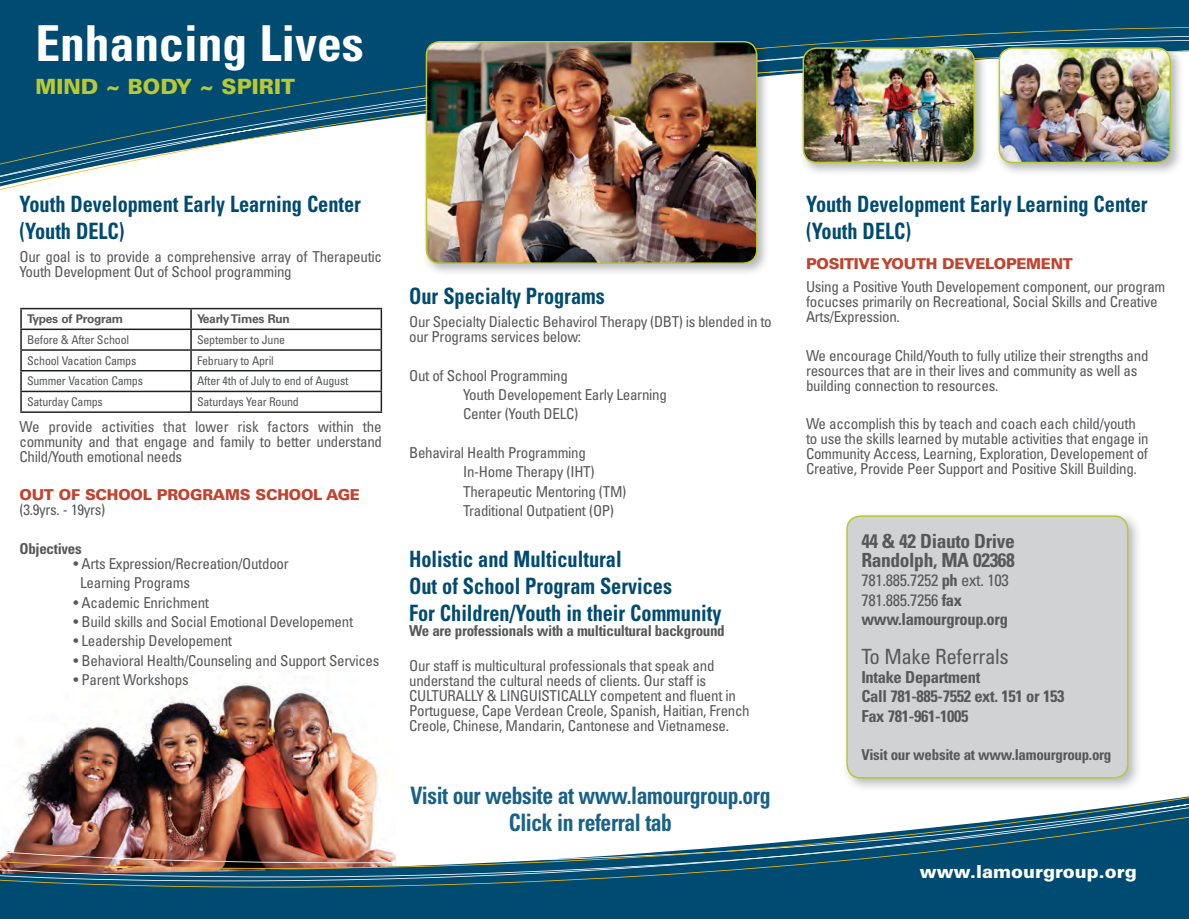
<style>
.page{position:relative;width:1189px;height:919px;background:#fff}
.page>*{position:absolute;margin:0;border:0;box-sizing:border-box;transform-origin:0 0}
.t1{font:700 condensed 49.5px "Univers LT Std";color:#fff}
.t2{font:700 condensed 24px/26.8px "Univers LT Std";letter-spacing:-.02em;color:#196287;text-align:center;scale:.9 1}
.t3{font:700 condensed 22.5px/27.2px "Univers LT Std";color:#004b71;scale:.9 1}
.t4{font:900 21px "Univers LT Std";color:#b9c833}
.t5{font:condensed 21px "Univers LT Std";letter-spacing:-.02em;color:#57585a}
.t6{font:700 condensed 19.5px/19.4px "Univers LT Std";letter-spacing:-.02em;color:#57585a}
.t7{font:900 18px "Univers LT Std";color:#fff}
.t8{font:700 condensed 16.5px/19.4px "Univers LT Std";letter-spacing:-.02em;color:#57585a}
.t9{font:condensed 16.5px/19.4px "Univers LT Std";letter-spacing:-.02em;color:#57585a}
.t10{font:condensed 15px/15px "Univers LT Std";letter-spacing:-.02em;color:#57585a}
.t11{font:700 condensed 15px "Univers LT Std";letter-spacing:-.02em;color:#57585a}
.t12{font:900 15px "Univers LT Std";letter-spacing:-.02em;color:#bf4530}
.t13{font:condensed 12px "Univers LT Std";letter-spacing:-.02em;color:#57585a}
.t14{font:700 12px "Univers LT Std";letter-spacing:-.02em;color:#57585a}
.s1{font-weight:700}
</style>
<div class="page">
<img style="left:26px;top:682px;width:353px;height:96px">
<div style="left:0;top:0;width:1188px;height:26px;background:#004b71"></div>
<div style="left:0;top:887px;width:1188px;height:31px;background:#004b71"></div>
<img style="left:0;top:778px;width:1188px;height:109px">
<div style="left:0;top:26px;width:1188px;height:13px;background:#004b71"></div>
<svg style="left:0;top:39px;width:1188px;height:11px;background:#0a5174"></svg>
<svg style="left:0;top:50px;width:1188px;height:140px;fill:#004b71"></svg>
<hr style="left:20px;top:308px;width:171px;height:1px;background:#231f20">
<hr style="left:191px;top:308px;width:191px;height:1px;background:#231f20">
<hr style="left:20px;top:328px;width:171px;height:2px;background:#231f20">
<svg style="left:20px;top:309px;width:2px;height:40px"></svg>
<hr style="left:191px;top:328px;width:191px;height:2px;background:#231f20">
<svg style="left:190px;top:309px;width:2px;height:40px"></svg>
<svg style="left:380px;top:309px;width:2px;height:40px"></svg>
<hr style="left:20px;top:349px;width:171px;height:1px;background:#231f20">
<hr style="left:20px;top:350px;width:2px;height:20px;background:#231f20">
<hr style="left:191px;top:349px;width:191px;height:1px;background:#231f20">
<hr style="left:190px;top:350px;width:2px;height:20px;background:#231f20">
<hr style="left:380px;top:350px;width:2px;height:20px;background:#231f20">
<hr style="left:20px;top:370px;width:171px;height:1px;background:#231f20">
<hr style="left:191px;top:370px;width:191px;height:1px;background:#231f20">
<hr style="left:20px;top:390px;width:171px;height:2px;background:#231f20">
<svg style="left:20px;top:371px;width:2px;height:40px"></svg>
<hr style="left:191px;top:390px;width:191px;height:2px;background:#231f20">
<svg style="left:190px;top:371px;width:2px;height:40px"></svg>
<svg style="left:380px;top:371px;width:2px;height:40px"></svg>
<hr style="left:20px;top:411px;width:171px;height:1px;background:#231f20">
<hr style="left:191px;top:411px;width:191px;height:1px;background:#231f20">
<img style="left:423px;top:114px;width:346px;height:159px">
<img style="left:423px;top:39px;width:346px;height:75px">
<img style="left:423px;top:72px;width:346px;height:39px">
<img style="left:426px;top:42px;width:330px;height:221px">
<div style="left:425px;top:41px;width:332px;height:223px;border:2px solid #b9c833;border-radius:14px"></div>
<img style="left:800px;top:73px;width:186px;height:102px">
<img style="left:800px;top:45px;width:186px;height:13px">
<img style="left:800px;top:58px;width:186px;height:12px">
<img style="left:803px;top:48px;width:171px;height:114px">
<div style="left:802px;top:47px;width:172px;height:116px;border:2px solid #b9c833;border-radius:14px"></div>
<img style="left:995px;top:61px;width:187px;height:114px">
<img style="left:995px;top:45px;width:187px;height:16px">
<img style="left:995px;top:45px;width:36px;height:1px">
<img style="left:995px;top:51px;width:187px;height:7px">
<img style="left:999px;top:48px;width:170px;height:114px">
<div style="left:998px;top:47px;width:172px;height:116px;border:2px solid #b9c833;border-radius:14px"></div>
<img style="left:842px;top:515px;width:298px;height:275px">
<div style="left:846px;top:516px;width:281px;height:261px;background:#d1d2d4;border-radius:14px"></div>
<div style="left:846px;top:515px;width:282px;height:263px;border:2px solid #b9c833;border-radius:14px"></div>
<h1 class="t1" style="left:35px;top:13px;width:330px">Enhancing Lives</h1>
<h3 class="t4" style="left:35px;top:74px;width:261px">MIND ~ BODY ~ SPIRIT</h3>
<h3 class="t3" style="left:19px;top:190px;width:381px">Youth Development Early Learning Center (Youth DELC)</h3>
<p class="t10" style="left:19px;top:249px;width:364px">Our goal is to provide a comprehensive array of Therapeutic<br>Youth Development Out of School programming</p>
<p class="t14" style="left:27px;top:312px;width:98px">Types of Program</p>
<p class="t14" style="left:197px;top:312px;width:94px">Yearly Times Run</p>
<p class="t13" style="left:27px;top:332px;width:103px">Before &amp; After School</p>
<p class="t13" style="left:197px;top:332px;width:90px">September to June</p>
<p class="t13" style="left:27px;top:352px;width:111px">School Vacation Camps</p>
<p class="t13" style="left:197px;top:352px;width:78px">February to April</p>
<p class="t13" style="left:27px;top:373px;width:117px">Summer Vacation Camps</p>
<p class="t13" style="left:197px;top:373px;width:153px">After 4th of July to end of August</p>
<p class="t13" style="left:27px;top:394px;width:77px">Saturday Camps</p>
<p class="t13" style="left:197px;top:394px;width:103px">Saturdays Year Round</p>
<p class="t10" style="left:19px;top:418px;width:364px;text-align:justify">We provide activities that lower risk factors within the community and that engage and family to better understand Child/Youth emotional needs</p>
<p class="t12" style="left:19px;top:485px;width:342px">OUT OF SCHOOL PROGRAMS SCHOOL AGE</p>
<p class="t10" style="left:19px;top:502px;width:87px">(3.9yrs. - 19yrs)</p>
<p class="t11" style="left:19px;top:539px;width:64px">Objectives</p>
<p class="t10" style="left:80px;top:553px;width:210px;line-height:19.4px;text-indent:-7px">• Arts Expression/Recreation/Outdoor<br>Learning Programs</p>
<p class="t10" style="left:73px;top:594px;width:137px">• Academic Enrichment</p>
<p class="t10" style="left:73px;top:613px;width:281px">• Build skills and Social Emotional Developement</p>
<p class="t10" style="left:73px;top:633px;width:160px">• Leadership Developement</p>
<p class="t10" style="left:73px;top:652px;width:307px">• Behavioral Health/Counseling and Support Services</p>
<p class="t10" style="left:73px;top:671px;width:117px">• Parent Workshops</p>
<h3 class="t3" style="left:409px;top:282px;width:219px">Our Specialty Programs</h3>
<p class="t10" style="left:409px;top:314px;width:364px">Our Specialty Dialectic Behavirol Therapy (DBT) is blended in to our Programs services below:</p>
<p class="t10" style="left:463px;top:365px;width:205px;line-height:19.4px;text-indent:-54px">Out of School Programming<br>Youth Developement Early Learning<br>Center (Youth DELC)</p>
<p class="t10" style="left:463px;top:442px;width:165px;line-height:19.4px;text-indent:-54px">Behaviral Health Programming<br>In-Home Therapy (IHT)<br>Therapeutic Mentoring (TM)<br>Traditional Outpatient (OP)</p>
<h3 class="t3" style="left:409px;top:545px;width:348px">Holistic and Multicultural<br>Out of School Program Services<br>For Children/Youth in their Community</h3>
<p class="t11" style="left:409px;top:621px;width:317px">We are professionals with a multicultural background</p>
<p class="t10" style="left:409px;top:657px;width:342px">Our staff is multicultural professionals that speak and understand the cultural needs of clients. Our staff is CULTURALLY &amp; LINGUISTICALLY competent and fluent in Portuguese, Cape Verdean Creole, Spanish, Haitian, French Creole, Chinese, Mandarin, Cantonese and Vietnamese.</p>
<h2 class="t2" style="left:410px;top:781px;width:401px">Visit our website at www.lamourgroup.org<br>Click in referral tab</h2>
<h3 class="t3" style="left:805px;top:190px;width:381px">Youth Development Early Learning Center (Youth DELC)</h3>
<p class="t12" style="left:805px;top:254px;width:268px">POSITIVE YOUTH DEVELOPEMENT</p>
<p class="t10" style="left:805px;top:279px;width:361px">Using a Positive Youth Developement component, our program focucses primarily on Recreational, Social Skills and Creative<br>Arts/Expression.</p>
<p class="t10" style="left:805px;top:347px;width:344px">We encourage Child/Youth to fully utilize their strengths and resources that are in their lives and community as well as building connection to resources.</p>
<p class="t10" style="left:805px;top:416px;width:344px">We accomplish this by teach and coach each child/youth to use the skills learned by mutable activities that engage in Community Access, Learning, Exploration, Developement of Creative, Provide Peer Support and Positive Skill Building.</p>
<h3 class="t6" style="left:861px;top:530px;width:155px">44 &amp; 42 Diauto Drive<br>Randolph, MA 02368</h3>
<p class="t9" style="left:861px;top:570px;width:149px">781.885.7252 <span class="s1">ph</span> ext. 103<br>781.885.7256 <span class="s1">fax www.lamourgroup.org</span></p>
<h3 class="t5" style="left:861px;top:642px;width:149px">To Make Referrals</h3>
<p class="t8" style="left:861px;top:667px;width:204px">Intake Department<br>Call 781-885-7552 ext. 151 or 153<br>Fax 781-961-1005</p>
<p class="t11" style="left:861px;top:745px;width:251px">Visit our website at www.lamourgroup.org</p>
<p class="t7" style="left:919px;top:860px;width:218px">www.lamourgroup.org</p>
</div>
